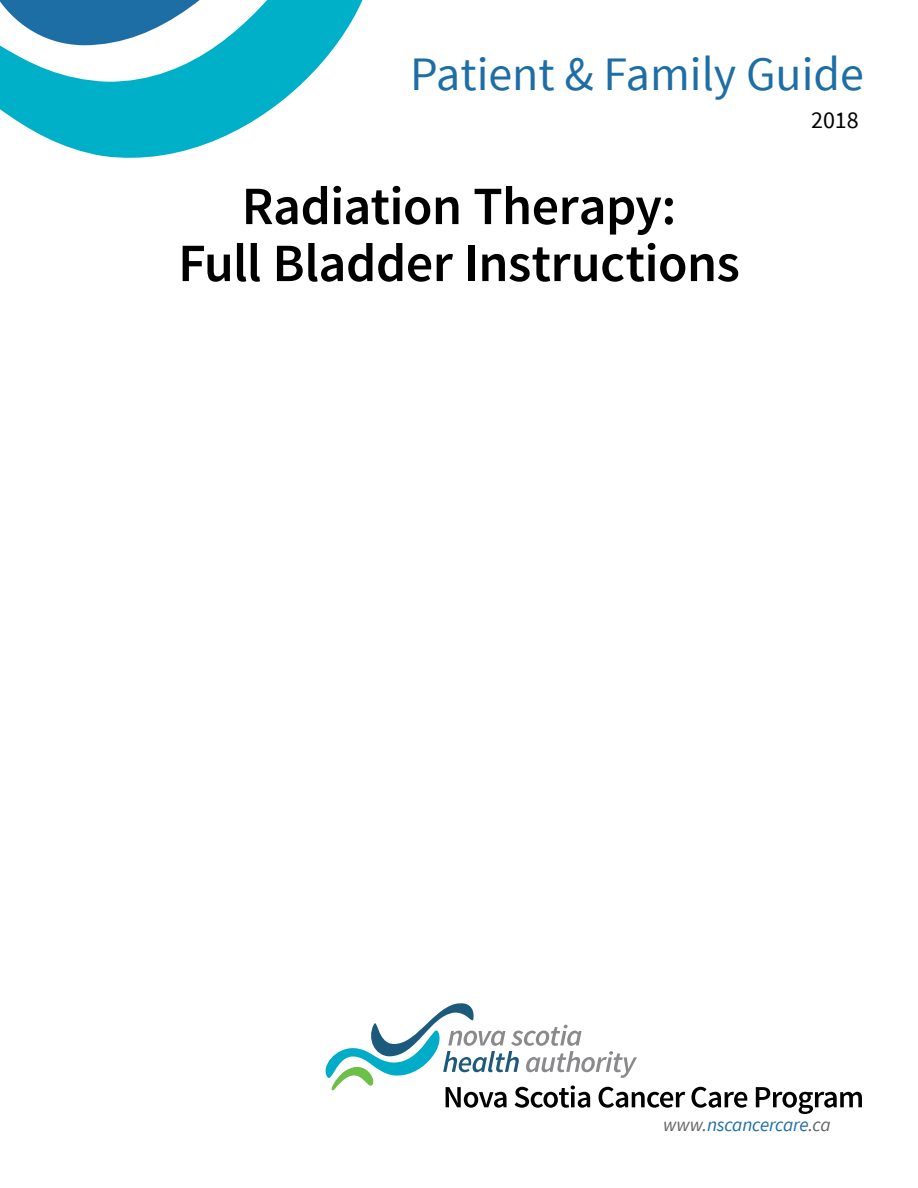
<style>
.page{position:relative;width:918px;height:1188px;background:#fff}
.page>*{position:absolute;margin:0;border:0;box-sizing:border-box;transform-origin:0 0}
.Pamphlet_Title{font:600 54px/57px "Source Sans Pro";letter-spacing:-.01em;color:#000;text-align:center}
.t1{font:48px "Source Sans Pro";color:#1e6ea6}
.t2{font:24px "Source Sans Pro";color:#000}
.t3{font:italic 19.2px "Source Sans Pro";letter-spacing:-.01em;color:#1e6ea6}
.s1{color:#636466}
</style>
<div class="page">
<svg style="left:326px;top:1003px;width:536px;height:111px"></svg>
<svg style="left:0;top:0;width:363px;height:158px"></svg>
<p class="t1" style="left:410px;top:44px;width:455px">Patient &amp; Family Guide</p>
<p class="Pamphlet_Title" style="left:178px;top:179px;width:563px">Radiation Therapy:<br>Full Bladder Instructions</p>
<p class="t2" style="left:811px;top:105px;width:49px">2018</p>
<p class="t3" style="left:663px;top:1113px;width:169px"><span class="s1">www.</span>nscancercare<span class="s1">.ca</span></p>
</div>
